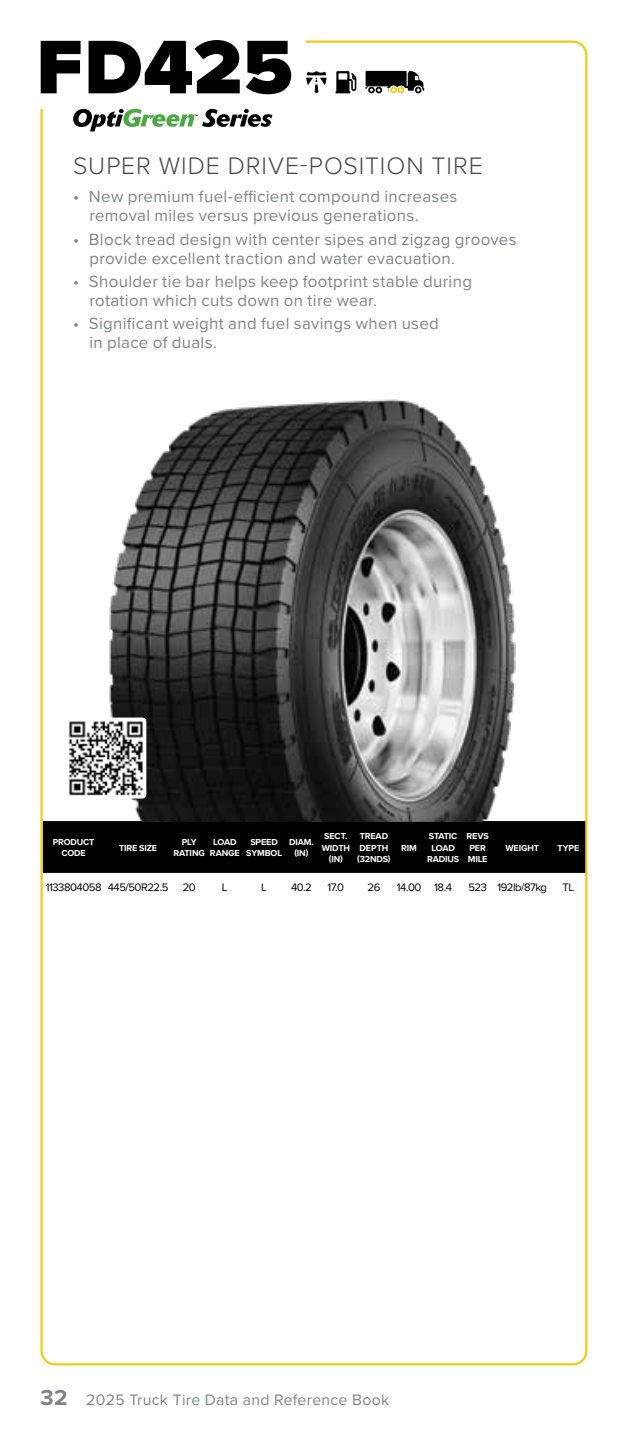
<style>
.page{position:relative;width:628px;height:1438px;background:#fff}
.page>*{position:absolute;margin:0;border:0;box-sizing:border-box;transform-origin:0 0}
.t1{font:900 78.75px "Proxima Nova";letter-spacing:.015em;color:#000}
.t2{font:300 24.75px "Proxima Nova";letter-spacing:.04em;color:#48484a}
.t3{font:16.88px/19.1px "Proxima Nova";letter-spacing:.02em;color:#7b8689}
.t4{font:15.75px "Proxima Nova";letter-spacing:.02em;color:#7b8689}
.t5{font:11.25px "Proxima Nova";letter-spacing:-.04em;color:#000}
.t6{font:700 9px/11.2px "Proxima Nova";letter-spacing:-.015em;color:#fff;text-align:center}
.s1{font-weight:700;font-size:22.5px}
</style>
<div class="page">
<div style="left:43px;top:821px;width:541px;height:52px;background:#000"></div>
<img style="left:40px;top:381px;width:547px;height:440px">
<svg style="left:335px;top:71px;width:21px;height:22px"></svg>
<svg style="left:306px;top:71px;width:20px;height:22px"></svg>
<svg style="left:365px;top:71px;width:59px;height:22px"></svg>
<svg style="left:73px;top:109px;width:199px;height:22px"></svg>
<img style="left:65px;top:717px;width:81px;height:81px">
<h1 class="t1" style="left:36px;top:8px;width:258px">FD425</h1>
<h2 class="t2" style="left:73px;top:147px;width:411px">SUPER WIDE DRIVE-POSITION TIRE</h2>
<p class="t3" style="left:89px;top:186px;width:369px;text-indent:-16px">• New premium fuel-efficient compound increases removal miles versus previous generations.</p>
<p class="t3" style="left:89px;top:229px;width:429px;text-indent:-16px">• Block tread design with center sipes and zigzag grooves provide excellent traction and water evacuation.</p>
<p class="t3" style="left:89px;top:271px;width:384px;text-indent:-16px">• Shoulder tie bar helps keep footprint stable during rotation which cuts down on tire wear.</p>
<p class="t3" style="left:89px;top:313px;width:351px;text-indent:-16px">• Significant weight and fuel savings when used in place of duals.</p>
<p class="t6" style="left:53px;top:836px;width:43px">PRODUCT<br>CODE</p>
<p class="t6" style="left:119px;top:842px;width:39px">TIRE SIZE</p>
<p class="t6" style="left:173px;top:836px;width:33px">PLY<br>RATING</p>
<p class="t6" style="left:210px;top:836px;width:31px">LOAD<br>RANGE</p>
<p class="t6" style="left:246px;top:836px;width:37px">SPEED<br>SYMBOL</p>
<p class="t6" style="left:289px;top:836px;width:26px">DIAM. (IN)</p>
<p class="t6" style="left:322px;top:830px;width:30px">SECT.<br>WIDTH (IN)</p>
<p class="t6" style="left:357px;top:830px;width:35px;text-align:left">TREAD<br>DEPTH (32NDS)</p>
<p class="t6" style="left:401px;top:842px;width:17px">RIM</p>
<p class="t6" style="left:427px;top:830px;width:34px">STATIC<br>LOAD<br>RADIUS</p>
<p class="t6" style="left:466px;top:830px;width:24px;text-align:left">REVS<br>PER<br>MILE</p>
<p class="t6" style="left:505px;top:842px;width:35px">WEIGHT</p>
<p class="t6" style="left:557px;top:842px;width:23px">TYPE</p>
<p class="t5" style="left:46px;top:879px;width:124px">1133804058 445/50R22.5</p>
<p class="t5" style="left:183px;top:879px;width:15px">20</p>
<p class="t5" style="left:222px;top:879px;width:7px">L</p>
<p class="t5" style="left:261px;top:879px;width:7px">L</p>
<p class="t5" style="left:291px;top:879px;width:22px">40.2</p>
<p class="t5" style="left:327px;top:879px;width:18px">17.0</p>
<p class="t5" style="left:367px;top:879px;width:14px">26</p>
<p class="t5" style="left:397px;top:879px;width:57px">14.00 18.4</p>
<p class="t5" style="left:468px;top:879px;width:80px">523 192lb/87kg</p>
<p class="t5" style="left:562px;top:879px;width:13px">TL</p>
<p class="t4" style="left:40px;top:1388px;width:350px"><span class="s1">32</span> 2025 Truck Tire Data and Reference Book</p>
</div>
